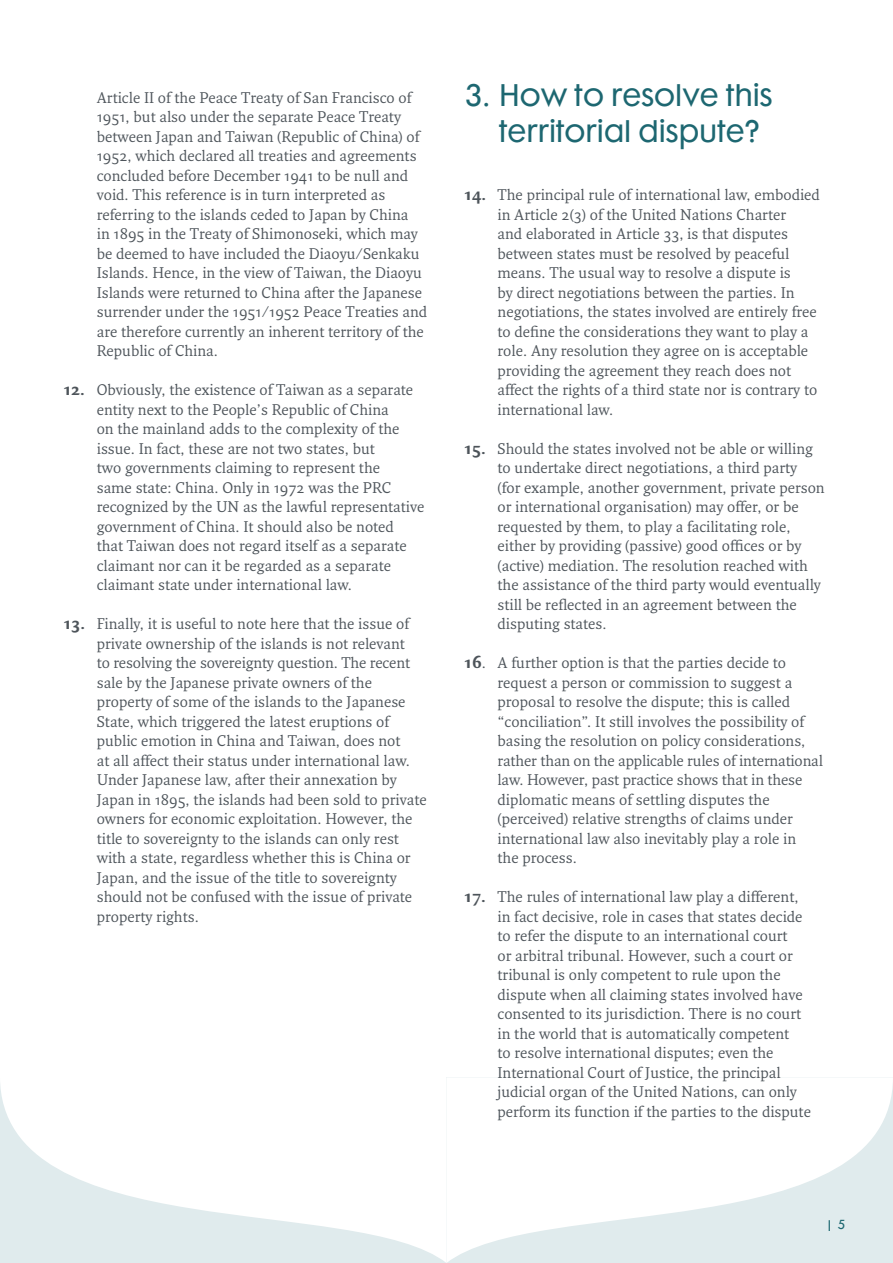
<style>
.page{position:relative;width:893px;height:1263px;background:#fff}
.page>*{position:absolute;margin:0;border:0;box-sizing:border-box;transform-origin:0 0}
.kop_bold{font:28.5px/36px "Cg Futura Maxi";color:#1d6771}
.plattetekst{font:15px/19.5px "Fresco";color:#4d545a}
.t1{font:15px "Helvetica";color:#1d6771}
.s1{font-weight:700;font-size:16.5px}
.s2{font-family:"Cg Futura Maxi";font-size:12px}
</style>
<div class="page">
<svg style="left:446px;top:1077px;width:447px;height:186px"></svg>
<svg style="left:0;top:1085px;width:446px;height:178px"></svg>
<p class="plattetekst" style="left:97px;top:87px;width:332px">Article II of the Peace Treaty of San Francisco of 1951, but also under the separate Peace Treaty between Japan and Taiwan (Republic of China) of 1952, which declared all treaties and agreements concluded before December 1941 to be null and void. This reference is in turn interpreted as referring to the islands ceded to Japan by China<br>in 1895 in the Treaty of Shimonoseki, which may be deemed to have included the Diaoyu/Senkaku Islands. Hence, in the view of Taiwan, the Diaoyu Islands were returned to China after the Japanese surrender under the 1951/1952 Peace Treaties and are therefore currently an inherent territory of the Republic of China.</p>
<p class="plattetekst" style="left:97px;top:380px;width:329px;text-indent:-33px"><span class="s1">12.</span> Obviously, the existence of Taiwan as a separate entity next to the People’s Republic of China<br>on the mainland adds to the complexity of the issue. In fact, these are not two states, but<br>two governments claiming to represent the<br>same state: China. Only in 1972 was the PRC recognized by the UN as the lawful representative government of China. It should also be noted<br>that Taiwan does not regard itself as a separate claimant nor can it be regarded as a separate claimant state under international law.</p>
<p class="plattetekst" style="left:97px;top:614px;width:331px;text-indent:-33px"><span class="s1">13.</span> Finally, it is useful to note here that the issue of private ownership of the islands is not relevant<br>to resolving the sovereignty question. The recent sale by the Japanese private owners of the property of some of the islands to the Japanese State, which triggered the latest eruptions of public emotion in China and Taiwan, does not<br>at all affect their status under international law.<br>Under Japanese law, after their annexation by Japan in 1895, the islands had been sold to private owners for economic exploitation. However, the title to sovereignty to the islands can only rest with a state, regardless whether this is China or Japan, and the issue of the title to sovereignty should not be confused with the issue of private property rights.</p>
<p class="kop_bold" style="left:499px;top:79px;width:275px;text-indent:-34px">3. How to resolve this territorial dispute?</p>
<p class="plattetekst" style="left:498px;top:185px;width:324px;text-indent:-33px"><span class="s1">14.</span> The principal rule of international law, embodied in Article 2(3) of the United Nations Charter<br>and elaborated in Article 33, is that disputes between states must be resolved by peaceful means. The usual way to resolve a dispute is<br>by direct negotiations between the parties. In negotiations, the states involved are entirely free to define the considerations they want to play a role. Any resolution they agree on is acceptable providing the agreement they reach does not affect the rights of a third state nor is contrary to international law.</p>
<p class="plattetekst" style="left:498px;top:438px;width:329px;text-indent:-33px"><span class="s1">15.</span> Should the states involved not be able or willing to undertake direct negotiations, a third party<br>(for example, another government, private person or international organisation) may offer, or be requested by them, to play a facilitating role, either by providing (passive) good offices or by (active) mediation. The resolution reached with the assistance of the third party would eventually still be reflected in an agreement between the disputing states.</p>
<p class="plattetekst" style="left:498px;top:653px;width:327px;text-indent:-33px"><span class="s1">16</span>. A further option is that the parties decide to request a person or commission to suggest a proposal to resolve the dispute; this is called “conciliation”. It still involves the possibility of basing the resolution on policy considerations, rather than on the applicable rules of international law. However, past practice shows that in these diplomatic means of settling disputes the (perceived) relative strengths of claims under international law also inevitably play a role in<br>the process.</p>
<p class="plattetekst" style="left:498px;top:887px;width:315px;text-indent:-33px"><span class="s1">17.</span> The rules of international law play a different, in fact decisive, role in cases that states decide to refer the dispute to an international court<br>or arbitral tribunal. However, such a court or tribunal is only competent to rule upon the dispute when all claiming states involved have consented to its jurisdiction. There is no court in the world that is automatically competent<br>to resolve international disputes; even the International Court of Justice, the principal judicial organ of the United Nations, can only perform its function if the parties to the dispute</p>
<p class="t1" style="left:828px;top:1214px;width:19px">| <span class="s2">5</span></p>
</div>
